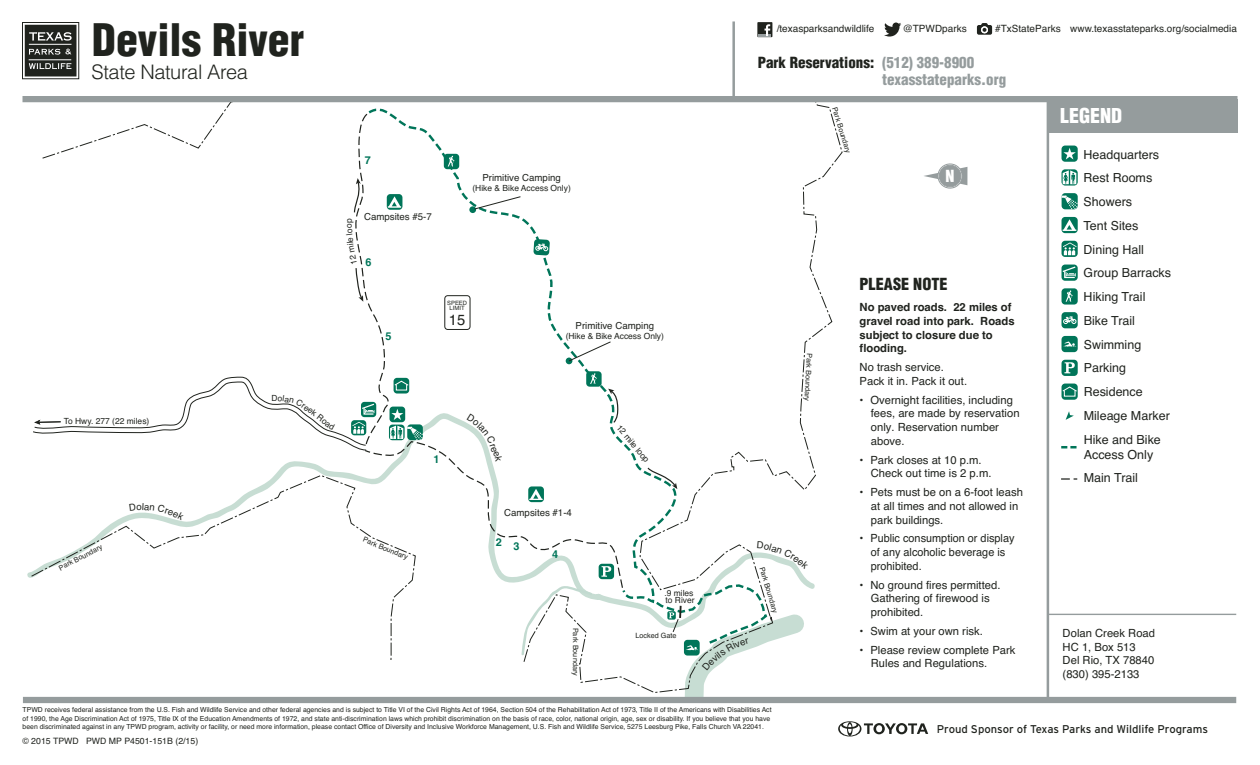
<style>
.page{position:relative;width:1260px;height:765px;background:#fff}
.page>*{position:absolute;margin:0;border:0;box-sizing:border-box;transform-origin:0 0}
.t1{font:900 condensed 43.75px "Helvetica";color:#20231e}
.t2{font:300 20px "Helvetica";letter-spacing:-.02em;color:#20231e}
.t3{font:900 condensed 20px "Helvetica";color:#fff}
.t4{font:900 condensed 16.25px "Helvetica";color:#20231e}
.t5{font:900 condensed 16.25px "Helvetica";color:#fff}
.t6{font:900 condensed 15px/17.5px "Helvetica";color:#959c9d}
.t7{font:14.75px "Helvetica";color:#20231e}
.t8{font:12.5px/23.8px "Helvetica";color:#20231e}
.t9{font:11.25px/13.8px "Helvetica";color:#20231e}
.t10{font:700 11.25px/13.8px "Helvetica";color:#20231e}
.t11{font:11.25px "Interstate";color:#20231e}
.t12{font:700 10.88px "Helvetica";color:#007559}
.t13{font:10px "Helvetica";color:#20231e}
.t14{font:9.62px "Helvetica";color:#20231e}
.t15{font:8.75px "Helvetica";color:#20231e}
.t16{font:8.5px/7.5px "Helvetica";color:#20231e}
.t17{font:7.25px "Helvetica";color:#20231e}
.t18{font:6.88px/8.1px "Helvetica";color:#20231e}
.t19{font:5.88px/5.9px "Helvetica";color:#20231e;text-align:center}
.s1{color:#20231e}
</style>
<div class="page">
<svg style="left:366px;top:128px;width:213px;height:457px"></svg>
<div style="left:469px;top:206px;width:7px;height:7px;background:#007559;border-radius:50%"></div>
<svg style="left:566px;top:341px;width:13px;height:23px"></svg>
<svg style="left:473px;top:196px;width:49px;height:14px"></svg>
<svg style="left:521px;top:585px;width:58px;height:77px"></svg>
<svg style="left:31px;top:475px;width:385px;height:185px"></svg>
<svg style="left:579px;top:102px;width:264px;height:590px"></svg>
<svg style="left:924px;top:163px;width:43px;height:26px"></svg>
<div style="left:528px;top:486px;width:16px;height:16px;background:#007559;border-radius:3px"></div>
<svg style="left:529px;top:489px;width:14px;height:11px"></svg>
<div style="left:599px;top:564px;width:15px;height:15px;background:#007559;border-radius:3px"></div>
<svg style="left:601px;top:566px;width:10px;height:11px"></svg>
<svg style="left:533px;top:239px;width:17px;height:17px"></svg>
<div style="left:444px;top:154px;width:15px;height:15px;background:#007559;border-radius:3px"></div>
<svg style="left:448px;top:156px;width:7px;height:11px"></svg>
<div style="left:586px;top:371px;width:16px;height:16px;background:#007559;border-radius:3px"></div>
<svg style="left:590px;top:373px;width:7px;height:11px"></svg>
<svg style="left:1062px;top:169px;width:16px;height:17px"></svg>
<svg style="left:1063px;top:170px;width:13px;height:14px"></svg>
<div style="left:1062px;top:360px;width:16px;height:16px;background:#007559;border-radius:4px"></div>
<svg style="left:1064px;top:362px;width:11px;height:11px"></svg>
<div style="left:1062px;top:288px;width:16px;height:17px;background:#007559;border-radius:4px"></div>
<svg style="left:1066px;top:290px;width:7px;height:12px"></svg>
<svg style="left:1066px;top:411px;width:8px;height:9px"></svg>
<div style="left:1062px;top:312px;width:16px;height:16px;background:#007559;border-radius:4px"></div>
<svg style="left:1063px;top:317px;width:13px;height:7px"></svg>
<div style="left:1062px;top:217px;width:16px;height:16px;background:#007559;border-radius:4px"></div>
<svg style="left:1063px;top:219px;width:13px;height:12px"></svg>
<div style="left:1062px;top:193px;width:16px;height:16px;background:#007559;border-radius:4px"></div>
<svg style="left:1062px;top:195px;width:16px;height:14px"></svg>
<div style="left:1062px;top:336px;width:16px;height:16px;background:#007559;border-radius:4px"></div>
<svg style="left:1063px;top:341px;width:14px;height:6px"></svg>
<div style="left:1062px;top:146px;width:16px;height:16px;background:#007559;border-radius:4px"></div>
<svg style="left:1063px;top:148px;width:13px;height:12px"></svg>
<svg style="left:1062px;top:384px;width:16px;height:16px"></svg>
<svg style="left:1062px;top:386px;width:16px;height:6px"></svg>
<svg style="left:1062px;top:241px;width:16px;height:16px"></svg>
<svg style="left:1063px;top:242px;width:13px;height:13px"></svg>
<div style="left:1062px;top:265px;width:16px;height:16px;background:#007559;border-radius:4px"></div>
<svg style="left:1061px;top:265px;width:16px;height:14px"></svg>
<svg style="left:1061px;top:446px;width:16px;height:2px"></svg>
<svg style="left:1061px;top:478px;width:16px;height:2px"></svg>
<svg style="left:838px;top:721px;width:90px;height:15px"></svg>
<div style="left:1048px;top:99px;width:190px;height:34px;background:#959c9d"></div>
<hr style="left:1048px;top:614px;width:188px;height:1px;background:#959c9d">
<svg style="left:24px;top:24px;width:53px;height:53px"></svg>
<div style="left:22px;top:22px;width:57px;height:57px;border:1px solid #20231e"></div>
<div style="left:25px;top:25px;width:51px;height:51px;background:#20231e"></div>
<svg style="left:29px;top:32px;width:43px;height:9px"></svg>
<hr style="left:29px;top:44px;width:42px;height:1px;background:#fff">
<div style="left:22px;top:96px;width:1216px;height:6px;background:#959c9d"></div>
<hr style="left:1047px;top:99px;width:2px;height:601px;background:#959c9d">
<div style="left:23px;top:697px;width:1213px;height:6px;background:#959c9d"></div>
<hr style="left:732px;top:21px;width:3px;height:77px;background:#959c9d">
<div style="left:757px;top:22px;width:15px;height:15px;background:#20231e"></div>
<svg style="left:758px;top:24px;width:13px;height:12px"></svg>
<svg style="left:884px;top:23px;width:17px;height:14px"></svg>
<svg style="left:977px;top:23px;width:15px;height:12px"></svg>
<svg style="left:757px;top:541px;width:52px;height:28px"></svg>
<svg style="left:129px;top:503px;width:7px;height:7px"></svg>
<svg style="left:142px;top:503px;width:43px;height:17px"></svg>
<svg style="left:467px;top:414px;width:35px;height:48px"></svg>
<svg style="left:29px;top:49px;width:394px;height:402px"></svg>
<svg style="left:652px;top:583px;width:166px;height:121px"></svg>
<h1 class="t1" style="left:92px;top:23px;width:214px">Devils River</h1>
<h2 class="t2" style="left:92px;top:64px;width:158px">State Natural Area</h2>
<h3 class="t12" style="left:365px;top:156px;width:8px">7</h3>
<p class="t16" style="left:346px;top:223px;width:6px;rotate:-90deg">p</p>
<h3 class="t14" style="left:364px;top:213px;width:69px">Campsites #5-7</h3>
<h3 class="t12" style="left:366px;top:258px;width:8px">6</h3>
<h3 class="t12" style="left:385px;top:332px;width:8px">5</h3>
<h3 class="t14" style="left:482px;top:174px;width:80px">Primitive Camping</h3>
<p class="t16" style="left:472px;top:185px;width:100px">(Hike &amp; Bike Access Only)</p>
<p class="t19" style="left:447px;top:300px;width:21px">SPEED<br>LIMIT</p>
<h3 class="t7" style="left:449px;top:315px;width:18px">15</h3>
<h3 class="t14" style="left:576px;top:322px;width:80px">Primitive Camping</h3>
<p class="t16" style="left:566px;top:333px;width:100px">(Hike &amp; Bike Access Only)</p>
<p class="t16" style="left:64px;top:418px;width:87px">To Hwy. 277 (22 miles)</p>
<h3 class="t14" style="left:136px;top:503px;width:7px">o</h3>
<p class="t16" style="left:271px;top:395px;width:8px">D</p>
<p class="t17" style="left:58px;top:566px;width:50px;rotate:-28deg">Park Boundary</p>
<p class="t17" style="left:364px;top:537px;width:50px;rotate:22deg">Park Boundary</p>
<h3 class="t12" style="left:434px;top:455px;width:8px">1</h3>
<h3 class="t14" style="left:504px;top:509px;width:69px">Campsites #1-4</h3>
<h3 class="t12" style="left:496px;top:540px;width:25px">2 3</h3>
<h3 class="t12" style="left:552px;top:550px;width:8px">4</h3>
<p class="t17" style="left:578px;top:628px;width:50px;rotate:90deg">Park Boundary</p>
<p class="t16" style="left:621px;top:424px;width:47px;rotate:50deg">12 mile loop</p>
<p class="t16" style="left:664px;top:590px;width:32px">.9 miles to River</p>
<p class="t17" style="left:635px;top:633px;width:43px">Locked Gate</p>
<h3 class="t13" style="left:777px;top:25px;width:99px">/texasparksandwildlife</h3>
<h3 class="t13" style="left:903px;top:25px;width:66px">@TPWDparks</h3>
<h3 class="t13" style="left:995px;top:25px;width:243px">#TxStateParks www.texasstateparks.org/socialmedia</h3>
<h3 class="t6" style="left:882px;top:55px;width:126px;text-indent:-124px"><span class="s1">Park Reservations:</span> (512) 389-8900 texasstateparks.org</h3>
<p class="t17" style="left:837px;top:106px;width:50px;rotate:73deg">Park Boundary</p>
<h3 class="t5" style="left:945px;top:170px;width:11px">N</h3>
<p class="t17" style="left:812px;top:353px;width:50px;rotate:93deg">Park Boundary</p>
<p class="t17" style="left:764px;top:566px;width:50px;rotate:73deg">Park Boundary</p>
<h3 class="t4" style="left:860px;top:278px;width:90px">PLEASE NOTE</h3>
<h3 class="t10" style="left:860px;top:301px;width:157px">No paved roads. 22 miles of gravel road into park. Roads subject to closure due to flooding.</h3>
<h3 class="t9" style="left:860px;top:361px;width:109px">No trash service.<br>Pack it in. Pack it out.</h3>
<h3 class="t9" style="left:871px;top:394px;width:150px;text-indent:-11px">• Overnight facilities, including fees, are made by reservation only. Reservation number above.</h3>
<h3 class="t9" style="left:871px;top:454px;width:122px;text-indent:-11px">• Park closes at 10 p.m.<br>Check out time is 2 p.m.</h3>
<h3 class="t9" style="left:871px;top:486px;width:154px;text-indent:-11px">• Pets must be on a 6-foot leash at all times and not allowed in park buildings.</h3>
<h3 class="t9" style="left:871px;top:533px;width:145px;text-indent:-11px">• Public consumption or display of any alcoholic beverage is prohibited.</h3>
<h3 class="t9" style="left:871px;top:579px;width:131px;text-indent:-11px">• No ground fires permitted.<br>Gathering of firewood is prohibited.</h3>
<h3 class="t9" style="left:860px;top:625px;width:125px">• Swim at your own risk.</h3>
<h3 class="t9" style="left:871px;top:644px;width:146px;text-indent:-11px">• Please review complete Park<br>Rules and Regulations.</h3>
<h2 class="t3" style="left:1060px;top:108px;width:64px">LEGEND</h2>
<h3 class="t8" style="left:1084px;top:143px;width:89px">Headquarters<br>Rest Rooms<br>Showers<br>Tent Sites<br>Dining Hall<br>Group Barracks<br>Hiking Trail<br>Bike Trail<br>Swimming<br>Parking<br>Residence<br>Mileage Marker<br>Hike and Bike</h3>
<h3 class="t8" style="left:1084px;top:443px;width:71px">Access Only<br>Main Trail</h3>
<h3 class="t9" style="left:1063px;top:627px;width:94px">Dolan Creek Road<br>HC 1, Box 513<br>Del Rio, TX 78840 (830) 395-2133</h3>
<p class="t18" style="left:23px;top:707px;width:751px">TPWD receives federal assistance from the U.S. Fish and Wildlife Service and other federal agencies and is subject to Title VI of the Civil Rights Act of 1964, Section 504 of the Rehabilitation Act of 1973, Title II of the Americans with Disabilities Act of 1990, the Age Discrimination Act of 1975, Title IX of the Education Amendments of 1972, and state anti-discrimination laws which prohibit discrimination on the basis of race, color, national origin, age, sex or disability. If you believe that you have been discriminated against in any TPWD program, activity or facility, or need more information, please contact Office of Diversity and Inclusive Workforce Management, U.S. Fish and Wildlife Service, 5275 Leesburg Pike, Falls Church VA 22041.</p>
<p class="t15" style="left:22px;top:737px;width:177px">© 2015 TPWD PWD MP P4501-151B (2/15)</p>
<h3 class="t11" style="left:937px;top:725px;width:273px">Proud Sponsor of Texas Parks and Wildlife Programs</h3>
</div>
